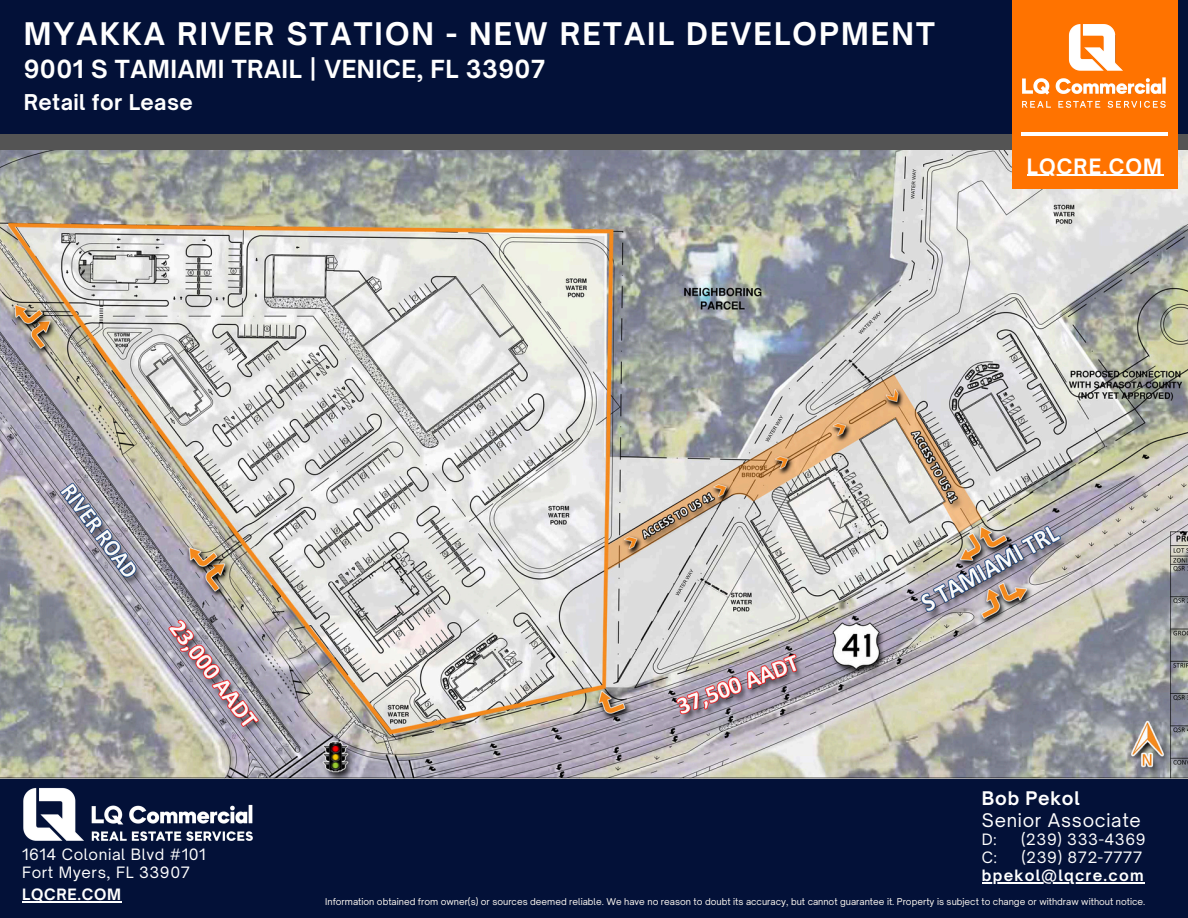
<style>
.page{position:relative;width:1188px;height:918px;background:#fff}
.page>*{position:absolute;margin:0;border:0;box-sizing:border-box;transform-origin:0 0}
.t1{font:700 29.85px "Open Sauce One";letter-spacing:.07em;color:#fff}
.t2{font:700 29.85px "Open Sauce One";letter-spacing:.03em;color:#fff}
.t3{font:700 23.85px "Open Sauce One";letter-spacing:.02em;color:#fff}
.t4{font:700 20.85px "Open Sauce One";letter-spacing:.02em;color:#fff}
.t5{font:700 20.25px "Open Sauce One";letter-spacing:.06em;color:#fff}
.t6{font:700 18px "Open Sauce One";letter-spacing:.04em;color:#fff}
.t7{font:18px "Open Sauce One";letter-spacing:.04em;color:#fff}
.t8{font:15px/18px "Open Sauce One";letter-spacing:.04em;color:#fff}
.t9{font:700 15px "Open Sauce One";letter-spacing:.05em;color:#fff}
.t10{font:700 15px "Open Sauce One";letter-spacing:.085em;color:#fff}
.t11{font:9px "Open Sauce One";color:#fdf8f1}
</style>
<div class="page">
<img style="left:0;top:150px;width:1188px;height:629px">
<div style="left:0;top:0;width:1188px;height:134px;background:#031138"></div>
<div style="left:0;top:134px;width:1188px;height:16px;background:#545454"></div>
<div style="left:1012px;top:0;width:165px;height:188px;background:#ff7300"></div>
<img style="left:1022px;top:25px;width:144px;height:83px">
<hr style="left:1021px;top:132px;width:147px;height:3px;background:#fff">
<hr style="left:1027px;top:175px;width:136px;height:1px;background:#fff">
<div style="left:0;top:779px;width:1188px;height:139px;background:#031138"></div>
<hr style="left:22px;top:902px;width:100px;height:1px;background:#fff">
<img style="left:23px;top:788px;width:230px;height:53px">
<hr style="left:982px;top:882px;width:163px;height:1px;background:#fff">
<h5 class="t2" style="left:18px;top:11px;width:508px">COCONUT SQUARE OUTPARCEL</h5>
<p class="t1" style="left:24px;top:15px;width:913px">MYAKKA RIVER STATION - NEW RETAIL DEVELOPMENT</p>
<h3 class="t3" style="left:18px;top:50px;width:523px">23400 Walden Center Dr Estero, FL 34134</h3>
<p class="t3" style="left:24px;top:54px;width:523px">9001 S TAMIAMI TRAIL | VENICE, FL 33907</p>
<h1 class="t4" style="left:18px;top:85px;width:143px">Land for Sale</h1>
<h3 class="t4" style="left:24px;top:89px;width:171px">Retail for Lease</h3>
<h5 class="t5" style="left:1027px;top:153px;width:137px">LQCRE.COM</h5>
<p class="t6" style="left:982px;top:787px;width:99px">Bob Pekol</p>
<p class="t7" style="left:982px;top:809px;width:160px">Senior Associate</p>
<p class="t8" style="left:982px;top:830px;width:16px">D:</p>
<p class="t8" style="left:1021px;top:830px;width:126px">(239) 333-4369</p>
<p class="t8" style="left:982px;top:848px;width:16px">C:</p>
<p class="t8" style="left:1021px;top:848px;width:122px">(239) 872-7777</p>
<p class="t10" style="left:982px;top:866px;width:163px">bpekol@lqcre.com</p>
<h4 class="t6" style="left:970px;top:793px;width:99px">Bob Pekol</h4>
<p class="t8" style="left:970px;top:817px;width:134px">Senior Associate</p>
<p class="t8" style="left:970px;top:840px;width:16px">D:</p>
<p class="t8" style="left:1019px;top:840px;width:114px">239.333.4369</p>
<p class="t8" style="left:970px;top:858px;width:16px">C:</p>
<p class="t8" style="left:1019px;top:858px;width:110px">239.872.7777</p>
<p class="t8" style="left:22px;top:845px;width:185px">1614 Colonial Blvd #101</p>
<p class="t8" style="left:22px;top:863px;width:170px">Fort Myers, FL 33907</p>
<p class="t9" style="left:22px;top:885px;width:101px">LQCRE.COM</p>
<p class="t11" style="left:325px;top:896px;width:822px">Information obtained from owner(s) or sources deemed reliable. We have no reason to doubt its accuracy, but cannot guarantee it. Property is subject to change or withdraw without notice.</p>
<h3 class="t8" style="left:24px;top:848px;width:185px">1614 Colonial Blvd #101<br>Fort Myers, FL 33907</h3>
<h3 class="t9" style="left:24px;top:888px;width:101px">LQCRE.COM</h3>
<p class="t11" style="left:322px;top:894px;width:822px">Information obtained from owner(s) or sources deemed reliable. We have no reason to doubt its accuracy, but cannot guarantee it. Property is subject to change or withdraw without notice.</p>
</div>
